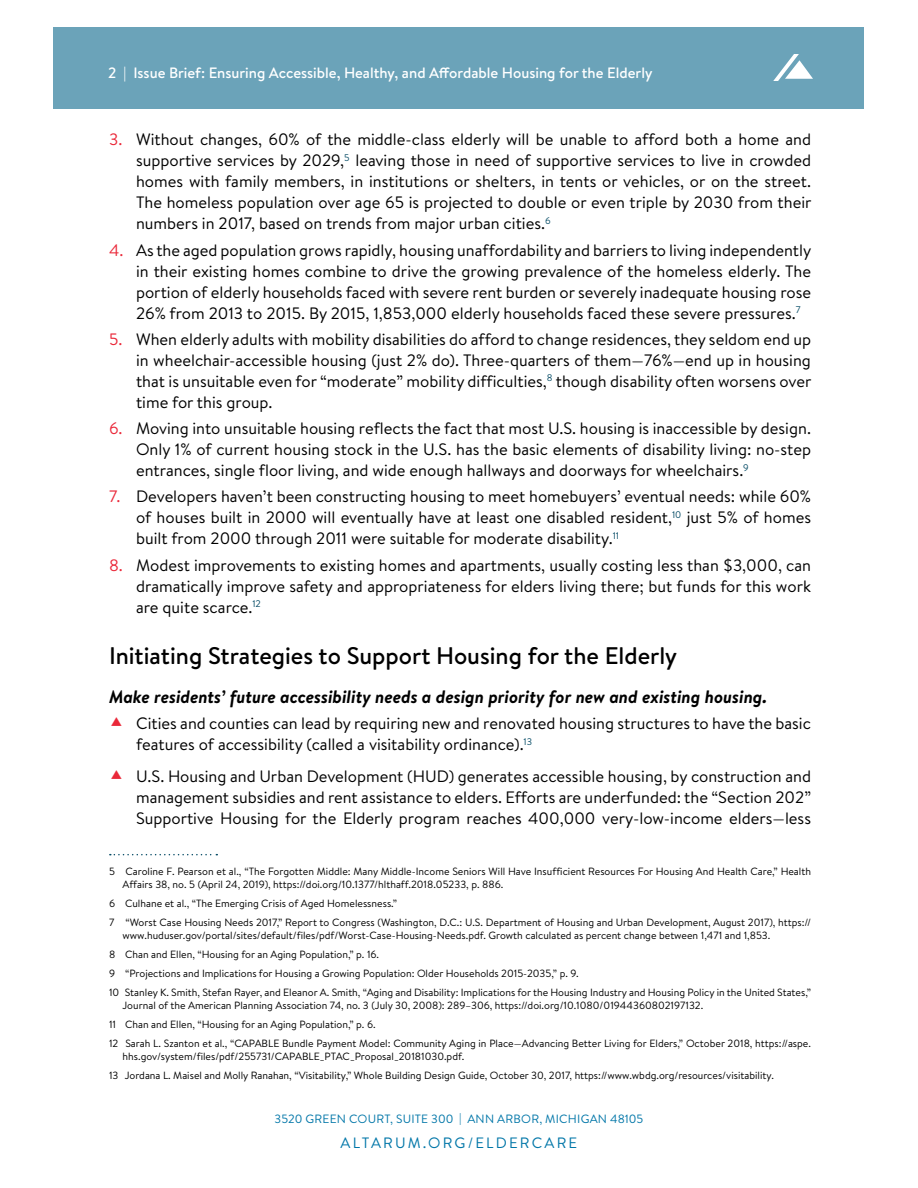
<style>
.page{position:relative;width:918px;height:1188px;background:#fff}
.page>*{position:absolute;margin:0;border:0;box-sizing:border-box;transform-origin:0 0}
.t1{font:500 24px "Brandon Text";color:#000}
.t2{font:italic 700 18px "Brandon Text";color:#000}
.t3{font:16.5px/21px "Brandon Text";color:#000;text-align:justify}
.t4{font:500 15px "Brandon Text";color:#fff}
.t5{font:15px "Brandon Text";letter-spacing:.145em;color:#0076a8}
.t6{font:12px "Brandon Text";letter-spacing:.02em;color:#0076a8}
.t7{font:10.5px/18.8px "Brandon Text";color:#000}
.s1{color:#ea2839}
</style>
<div class="page">
<div style="left:54px;top:27px;width:810px;height:81px;background:#6ba3b9"></div>
<svg style="left:773px;top:54px;width:40px;height:27px"></svg>
<svg style="left:110px;top:854px;width:107px;height:1px"></svg>
<p class="t4" style="left:108px;top:62px;width:546px">2 | Issue Brief: Ensuring Accessible, Healthy, and Affordable Housing for the Elderly</p>
<p class="t3" style="left:136px;top:129px;width:677px;text-indent:-27px"><span class="s1">3.</span> Without changes, 60% of the middle-class elderly will be unable to afford both a home and supportive services by 2029,<sup>5</sup> leaving those in need of supportive services to live in crowded homes with family members, in institutions or shelters, in tents or vehicles, or on the street.<br>The homeless population over age 65 is projected to double or even triple by 2030 from their numbers in 2017, based on trends from major urban cities.<sup>6</sup></p>
<p class="t3" style="left:136px;top:239px;width:677px;text-indent:-27px"><span class="s1">4.</span> As the aged population grows rapidly, housing unaffordability and barriers to living independently in their existing homes combine to drive the growing prevalence of the homeless elderly. The portion of elderly households faced with severe rent burden or severely inadequate housing rose 26% from 2013 to 2015. By 2015, 1,853,000 elderly households faced these severe pressures.<sup>7</sup></p>
<p class="t3" style="left:136px;top:328px;width:677px;text-indent:-27px"><span class="s1">5.</span> When elderly adults with mobility disabilities do afford to change residences, they seldom end up in wheelchair-accessible housing (just 2% do). Three-quarters of them—76%—end up in housing that is unsuitable even for “moderate” mobility difficulties,<sup>8</sup> though disability often worsens over time for this group.</p>
<p class="t3" style="left:136px;top:417px;width:677px;text-indent:-27px"><span class="s1">6.</span> Moving into unsuitable housing reflects the fact that most U.S. housing is inaccessible by design.<br>Only 1% of current housing stock in the U.S. has the basic elements of disability living: no-step entrances, single floor living, and wide enough hallways and doorways for wheelchairs.<sup>9</sup></p>
<p class="t3" style="left:136px;top:486px;width:677px;text-indent:-27px"><span class="s1">7.</span> Developers haven’t been constructing housing to meet homebuyers’ eventual needs: while 60% of houses built in 2000 will eventually have at least one disabled resident,<sup>10</sup> just 5% of homes built from 2000 through 2011 were suitable for moderate disability.<sup>11</sup></p>
<p class="t3" style="left:136px;top:554px;width:677px;text-indent:-27px"><span class="s1">8.</span> Modest improvements to existing homes and apartments, usually costing less than $3,000, can dramatically improve safety and appropriateness for elders living there; but funds for this work are quite scarce.<sup>12</sup></p>
<h1 class="t1" style="left:109px;top:640px;width:570px">Initiating Strategies to Support Housing for the Elderly</h1>
<p class="t2" style="left:109px;top:684px;width:660px">Make residents’ future accessibility needs a design priority for new and existing housing.</p>
<p class="t3" style="left:136px;top:713px;width:676px">Cities and counties can lead by requiring new and renovated housing structures to have the basic features of accessibility (called a visitability ordinance).<sup>13</sup></p>
<p class="t3" style="left:136px;top:765px;width:677px">U.S. Housing and Urban Development (HUD) generates accessible housing, by construction and management subsidies and rent assistance to elders. Efforts are underfunded: the “Section 202” Supportive Housing for the Elderly program reaches 400,000 very-low-income elders—less</p>
<p class="t7" style="left:123px;top:864px;width:690px;line-height:13.5px;text-indent:-14px">5 Caroline F. Pearson et al., “The Forgotten Middle: Many Middle-Income Seniors Will Have Insufficient Resources For Housing And Health Care,” Health<br>Affairs 38, no. 5 (April 24, 2019), https://doi.org/10.1377/hlthaff.2018.05233, p. 886.</p>
<p class="t7" style="left:109px;top:894px;width:704px">6 Culhane et al., “The Emerging Crisis of Aged Homelessness.”<br>7 “Worst Case Housing Needs 2017,” Report to Congress (Washington, D.C.: U.S. Department of Housing and Urban Development, August 2017), https://</p>
<p class="t7" style="left:109px;top:926px;width:704px;text-indent:14px">www.huduser.gov/portal/sites/default/files/pdf/Worst-Case-Housing-Needs.pdf. Growth calculated as percent change between 1,471 and 1,853.<br>8 Chan and Ellen, “Housing for an Aging Population,” p. 16.<br>9 “Projections and Implications for Housing a Growing Population: Older Households 2015-2035,” p. 9.<br>10 Stanley K. Smith, Stefan Rayer, and Eleanor A. Smith, “Aging and Disability: Implications for the Housing Industry and Housing Policy in the United States,”</p>
<p class="t7" style="left:109px;top:996px;width:703px;text-indent:14px">Journal of the American Planning Association 74, no. 3 (July 30, 2008): 289–306, https://doi.org/10.1080/01944360802197132.<br>11 Chan and Ellen, “Housing for an Aging Population,” p. 6.<br>12 Sarah L. Szanton et al., “CAPABLE Bundle Payment Model: Community Aging in Place—Advancing Better Living for Elders,” October 2018, https://aspe.</p>
<p class="t7" style="left:109px;top:1047px;width:666px;text-indent:14px">hhs.gov/system/files/pdf/255731/CAPABLE_PTAC_Proposal_20181030.pdf.<br>13 Jordana L. Maisel and Molly Ranahan, “Visitability,” Whole Building Design Guide, October 30, 2017, https://www.wbdg.org/resources/visitability.</p>
<p class="t6" style="left:275px;top:1111px;width:370px">3520 GREEN COURT, SUITE 300 | ANN ARBOR, MICHIGAN 48105</p>
<p class="t5" style="left:341px;top:1133px;width:238px">ALTARUM.ORG/ELDERCARE</p>
</div>
